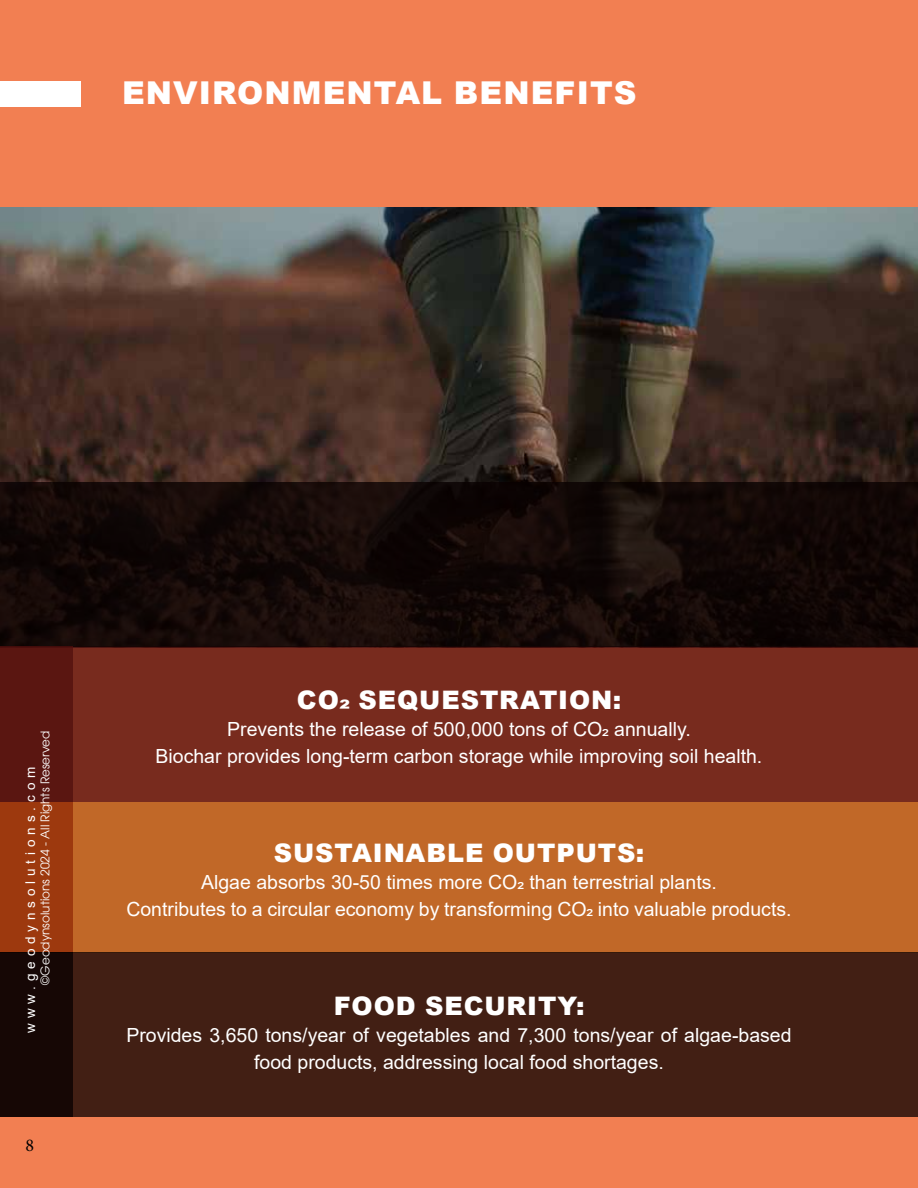
<style>
.page{position:relative;width:918px;height:1188px;background:#f27f52}
.page>*{position:absolute;margin:0;border:0;box-sizing:border-box;transform-origin:0 0}
.t1{font:900 31.5px "Arial";letter-spacing:.035em;color:#fff}
.t2{font:900 25.5px "Arial";letter-spacing:.035em;color:#fff}
.t3{font:19.5px/27px "Arial";color:#fff;text-align:center}
.t4{font:18px "Minion Pro";color:#000}
.t5{font:13.5px "Arial";letter-spacing:.36em;color:#fff}
.t6{font:12px "Avant Garde";color:#fff}
</style>
<div class="page">
<img style="left:0;top:207px;width:918px;height:275px">
<div style="left:0;top:646px;width:918px;height:156px;background:#782b1e"></div>
<div style="left:0;top:802px;width:918px;height:151px;background:#c16828"></div>
<div style="left:0;top:953px;width:918px;height:164px;background:#421f14"></div>
<svg style="left:0;top:482px;width:918px;height:164px;background:#130806"></svg>
<div style="left:0;top:81px;width:81px;height:25px;background:#fff"></div>
<div style="left:0;top:646px;width:73px;height:156px;background:#5a1611"></div>
<div style="left:0;top:802px;width:73px;height:151px;background:#9d390e"></div>
<div style="left:0;top:953px;width:73px;height:164px;background:#160705"></div>
<hr style="left:917px;top:449px;width:1px;height:195px;background:#000">
<h1 class="t1" style="left:122px;top:69px;width:516px">ENVIRONMENTAL BENEFITS</h1>
<p class="t6" style="left:38px;top:985px;width:256px;rotate:-90deg">©Geodynsolutions 2024 - All Rights Reserved</p>
<p class="t5" style="left:21px;top:1033px;width:267px;rotate:-90deg">www.geodynsolutions.com</p>
<p class="t4" style="left:25px;top:1133px;width:10px">8</p>
<h2 class="t2" style="left:297px;top:682px;width:326px">CO2 SEQUESTRATION:</h2>
<p class="t3" style="left:156px;top:716px;width:608px">Prevents the release of 500,000 tons of CO2 annually.<br>Biochar provides long-term carbon storage while improving soil health.</p>
<h2 class="t2" style="left:274px;top:835px;width:372px">SUSTAINABLE OUTPUTS:</h2>
<p class="t3" style="left:126px;top:869px;width:667px">Algae absorbs 30-50 times more CO2 than terrestrial plants.<br>Contributes to a circular economy by transforming CO2 into valuable products.</p>
<h2 class="t2" style="left:334px;top:988px;width:252px">FOOD SECURITY:</h2>
<p class="t3" style="left:126px;top:1022px;width:667px">Provides 3,650 tons/year of vegetables and 7,300 tons/year of algae-based food products, addressing local food shortages.</p>
</div>
